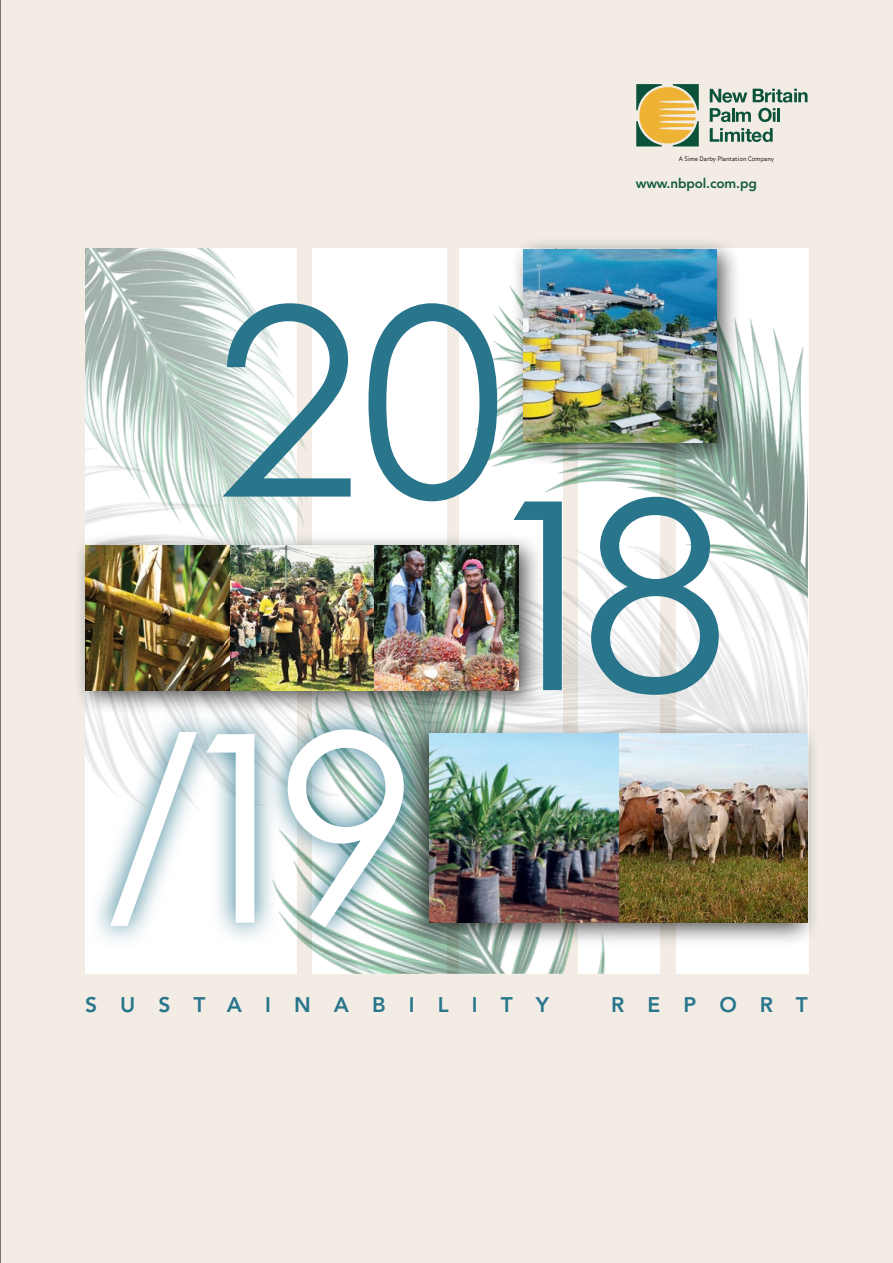
<style>
.page{position:relative;width:893px;height:1263px;background:#f2ece5}
.page>*{position:absolute;margin:0;border:0;box-sizing:border-box;transform-origin:0 0}
.t1{font:262.5px/193.5px "Century Gothic";color:#28758c}
.t2{font:262.5px "Century Gothic";color:#fff}
.t3{font:800 21px "Avenir LT Std";letter-spacing:1.1em;color:#28758c}
.t4{font:800 13.5px "Avenir LT Std";letter-spacing:-.01em;color:#125a40}
.t5{font:300 6px "Balance";color:#010101}
.s1{font-size:232.5px}
</style>
<div class="page">
<svg style="left:636px;top:84px;width:63px;height:62px"></svg>
<svg style="left:710px;top:89px;width:97px;height:33px"></svg>
<svg style="left:710px;top:128px;width:63px;height:14px"></svg>
<hr style="left:0;top:0;width:1px;height:1263px;background:#000">
<div style="left:85px;top:249px;width:211px;height:725px;background:#fff"></div>
<div style="left:312px;top:249px;width:134px;height:725px;background:#fff"></div>
<div style="left:676px;top:249px;width:132px;height:725px;background:#fff"></div>
<img style="left:459px;top:249px;width:349px;height:277px">
<img style="left:85px;top:249px;width:220px;height:197px">
<img style="left:296px;top:947px;width:329px;height:27px">
<div style="left:510px;top:236px;width:232px;height:231px;background:#000;opacity:.65"></div>
<img style="left:523px;top:249px;width:193px;height:193px">
<img style="left:459px;top:526px;width:349px;height:194px">
<img style="left:85px;top:446px;width:374px;height:314px">
<div style="left:72px;top:532px;width:472px;height:183px;background:#000;opacity:.65"></div>
<img style="left:85px;top:546px;width:434px;height:144px">
<svg style="left:88px;top:707px;width:339px;height:242px"></svg>
<div style="left:404px;top:720px;width:417px;height:227px;background:#000;opacity:.65"></div>
<img style="left:429px;top:733px;width:379px;height:190px">
<p class="t5" style="left:679px;top:155px;width:97px">A Sime Darby Plantation Company</p>
<h3 class="t4" style="left:636px;top:176px;width:123px">www.nbpol.com.pg</h3>
<h1 class="t1" style="left:476px;top:301px;width:253px;text-indent:-261px">20<br>18</h1>
<h1 class="t2" style="left:102px;top:668px;width:320px"><span class="s1">/</span>19</h1>
<h2 class="t3" style="left:85px;top:992px;width:466px">SUSTAINABILITY</h2>
<h2 class="t3" style="left:611px;top:992px;width:198px">REPORT</h2>
</div>
